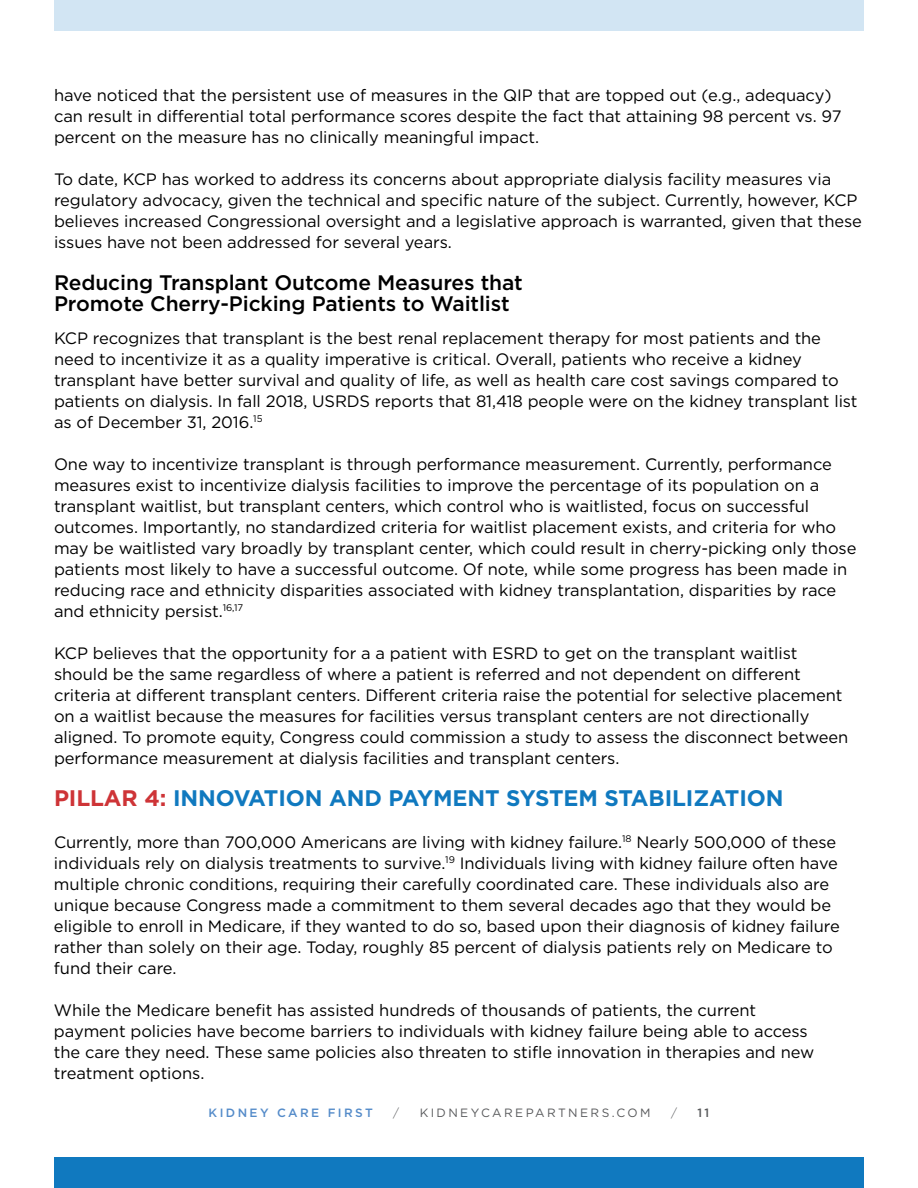
<style>
.page{position:relative;width:918px;height:1188px;background:#fff}
.page>*{position:absolute;margin:0;border:0;box-sizing:border-box;transform-origin:0 0}
.t1{font:700 22.5px "Gotham HTF";letter-spacing:-.005em;color:#1079bf}
.t2{font:500 21px/21px "Gotham HTF";letter-spacing:-.005em;color:#000}
.t3{font:16.5px/21px "Gotham HTF";letter-spacing:-.005em;color:#000}
.t4{font:12px "Gotham HTF";letter-spacing:.2em;color:#58595b}
.t5{font:500 12px "Gotham HTF";letter-spacing:.2em;color:#548bc9}
.t6{font:300 12px "Gotham HTF";color:#58595b}
.t7{font:500 12px "Gotham HTF";color:#58595b}
.s1{color:#ce3437}
</style>
<div class="page">
<div style="left:54px;top:0;width:810px;height:31px;background:#d2e5f3"></div>
<div style="left:54px;top:1157px;width:810px;height:31px;background:#1079bf"></div>
<p class="t3" style="left:54px;top:84px;width:789px">have noticed that the persistent use of measures in the QIP that are topped out (e.g., adequacy) can result in differential total performance scores despite the fact that attaining 98 percent vs. 97 percent on the measure has no clinically meaningful impact.</p>
<p class="t3" style="left:54px;top:168px;width:810px">To date, KCP has worked to address its concerns about appropriate dialysis facility measures via regulatory advocacy, given the technical and specific nature of the subject. Currently, however, KCP believes increased Congressional oversight and a legislative approach is warranted, given that these issues have not been addressed for several years.</p>
<p class="t2" style="left:54px;top:272px;width:470px">Reducing Transplant Outcome Measures that<br>Promote Cherry-Picking Patients to Waitlist</p>
<p class="t3" style="left:54px;top:327px;width:805px">KCP recognizes that transplant is the best renal replacement therapy for most patients and the need to incentivize it as a quality imperative is critical. Overall, patients who receive a kidney transplant have better survival and quality of life, as well as health care cost savings compared to patients on dialysis. In fall 2018, USRDS reports that 81,418 people were on the kidney transplant list as of December 31, 2016.<sup>15</sup></p>
<p class="t3" style="left:54px;top:453px;width:804px">One way to incentivize transplant is through performance measurement. Currently, performance measures exist to incentivize dialysis facilities to improve the percentage of its population on a transplant waitlist, but transplant centers, which control who is waitlisted, focus on successful outcomes. Importantly, no standardized criteria for waitlist placement exists, and criteria for who may be waitlisted vary broadly by transplant center, which could result in cherry-picking only those patients most likely to have a successful outcome. Of note, while some progress has been made in reducing race and ethnicity disparities associated with kidney transplantation, disparities by race and ethnicity persist.<sup>16,17</sup></p>
<p class="t3" style="left:54px;top:642px;width:796px">KCP believes that the opportunity for a a patient with ESRD to get on the transplant waitlist should be the same regardless of where a patient is referred and not dependent on different criteria at different transplant centers. Different criteria raise the potential for selective placement on a waitlist because the measures for facilities versus transplant centers are not directionally aligned. To promote equity, Congress could commission a study to assess the disconnect between performance measurement at dialysis facilities and transplant centers.</p>
<h1 class="t1" style="left:54px;top:785px;width:731px"><span class="s1">PILLAR 4:</span> INNOVATION AND PAYMENT SYSTEM STABILIZATION</h1>
<p class="t3" style="left:54px;top:831px;width:787px">Currently, more than 700,000 Americans are living with kidney failure.<sup>18</sup> Nearly 500,000 of these individuals rely on dialysis treatments to survive.<sup>19</sup> Individuals living with kidney failure often have multiple chronic conditions, requiring their carefully coordinated care. These individuals also are unique because Congress made a commitment to them several decades ago that they would be eligible to enroll in Medicare, if they wanted to do so, based upon their diagnosis of kidney failure rather than solely on their age. Today, roughly 85 percent of dialysis patients rely on Medicare to fund their care.</p>
<p class="t3" style="left:54px;top:999px;width:762px">While the Medicare benefit has assisted hundreds of thousands of patients, the current payment policies have become barriers to individuals with kidney failure being able to access the care they need. These same policies also threaten to stifle innovation in therapies and new treatment options.</p>
<p class="t5" style="left:209px;top:1106px;width:166px">KIDNEY CARE FIRST</p>
<p class="t6" style="left:393px;top:1106px;width:7px">/</p>
<p class="t4" style="left:420px;top:1106px;width:232px">KIDNEYCAREPARTNERS.COM</p>
<p class="t6" style="left:671px;top:1106px;width:7px">/</p>
<p class="t7" style="left:697px;top:1106px;width:13px">11</p>
</div>
